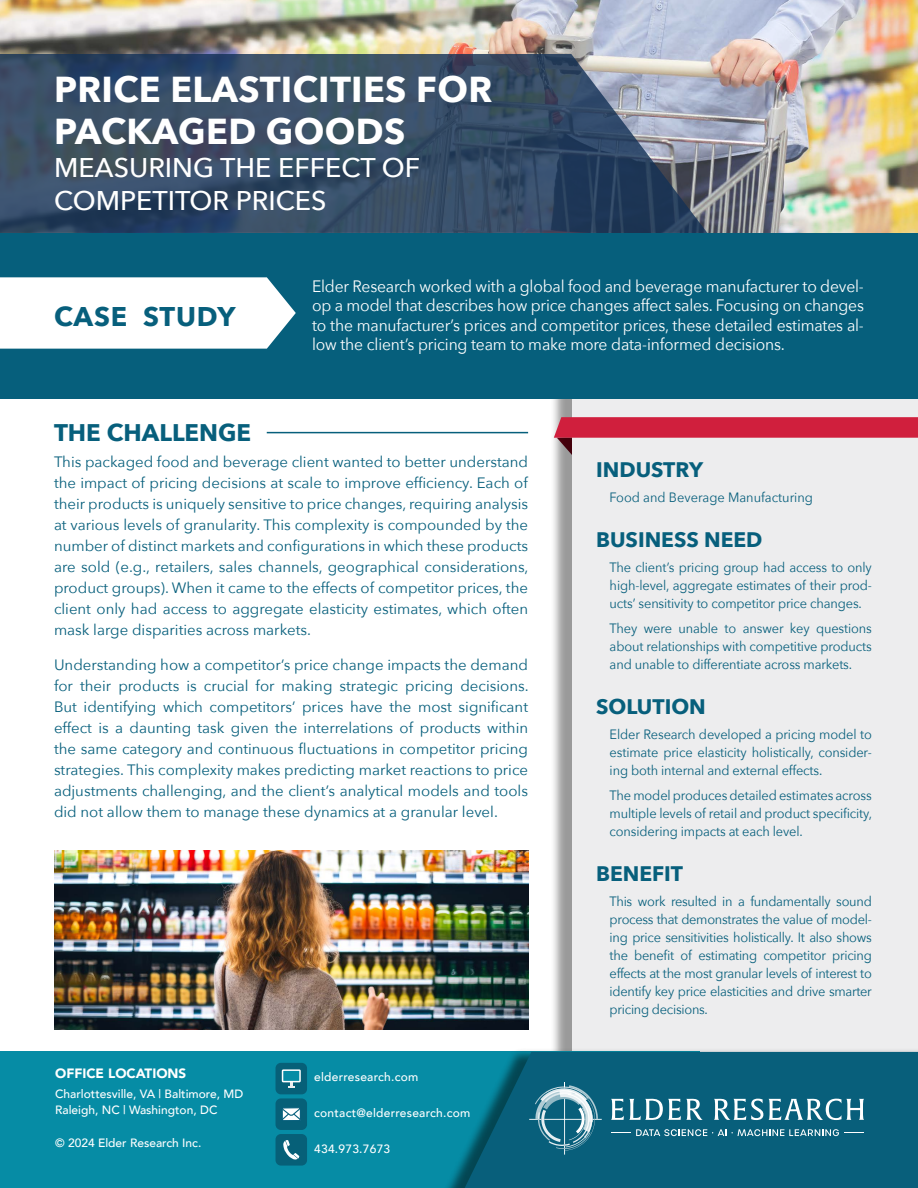
<style>
.page{position:relative;width:918px;height:1188px;background:#fff}
.page>*{position:absolute;margin:0;border:0;box-sizing:border-box;transform-origin:0 0}
.t1{font:700 36px/42px "Avenir Next";letter-spacing:.01em;color:#fff}
.subtitle{font:500 27px/33px "Avenir Next";color:#fff}
.sections{font:700 27px "Avenir Next";letter-spacing:.03em;color:#075f7c}
.sections-2{font:700 24px "Avenir Next";color:#075f7c}
.sections_-_bullets{font:700 21px "Avenir Next";color:#075f7c}
.intro_paragraph{font:16.5px/19.5px "Avenir Next";letter-spacing:-.01em;color:#fff;text-align:justify;scale:.95 1}
.paragraph{font:15px/21px "Avenir Next";color:#075f7c;text-align:justify}
.Bulleted_list{font:13.5px/18px "Avenir Next";letter-spacing:-.01em;color:#075f7c;text-align:justify;scale:.95 1}
.t2{font:900 13.5px "Avenir";color:#fff}
.t3{font:500 12px/16.5px "Avenir";color:#fff}
.t4{font:500 12px "Avenir";letter-spacing:.02em;color:#fff}
</style>
<div class="page">
<img style="left:0;top:0;width:918px;height:233px">
<svg style="left:0;top:54px;width:707px;height:179px;background:#3f546c"></svg>
<div style="left:551px;top:350px;width:367px;height:796px;background:#000;opacity:.4"></div>
<div style="left:572px;top:358px;width:346px;height:780px;background:#ededee"></div>
<svg style="left:554px;top:417px;width:364px;height:41px"></svg>
<div style="left:0;top:233px;width:918px;height:166px;background:#065f7c"></div>
<svg style="left:0;top:277px;width:296px;height:72px;background:#f0f5f7"></svg>
<hr style="left:267px;top:432px;width:261px;height:1px;background:#075f7c">
<div style="left:0;top:1052px;width:700px;height:136px;background:#068ca5"></div>
<div style="left:430px;top:1047px;width:488px;height:141px;background:#000;opacity:.5"></div>
<svg style="left:465px;top:1052px;width:453px;height:136px;background:#07617c"></svg>
<svg style="left:529px;top:1082px;width:73px;height:73px;background:#3d8197"></svg>
<svg style="left:611px;top:1099px;width:92px;height:21px;background:#5691a4"></svg>
<svg style="left:714px;top:1099px;width:49px;height:21px"></svg>
<svg style="left:769px;top:1099px;width:95px;height:21px;background:#5893a5"></svg>
<svg style="left:636px;top:1129px;width:203px;height:7px"></svg>
<svg style="left:845px;top:1132px;width:19px;height:1px"></svg>
<svg style="left:611px;top:1132px;width:19px;height:1px"></svg>
<div style="left:276px;top:1063px;width:31px;height:31px;background:#066078;border-radius:5px"></div>
<svg style="left:288px;top:1082px;width:7px;height:6px"></svg>
<div style="left:283px;top:1070px;width:17px;height:12px;background:#068ca5"></div>
<div style="left:282px;top:1069px;width:19px;height:13px;border:2px solid #fff"></div>
<div style="left:276px;top:1098px;width:31px;height:32px;background:#066078;border-radius:5px"></div>
<svg style="left:282px;top:1107px;width:18px;height:14px"></svg>
<div style="left:276px;top:1134px;width:31px;height:32px;background:#066078;border-radius:5px"></div>
<svg style="left:283px;top:1140px;width:16px;height:20px"></svg>
<img style="left:54px;top:850px;width:474px;height:179px">
<p class="t1" style="left:54px;top:68px;width:440px">PRICE ELASTICITIES FOR<br>PACKAGED GOODS</p>
<p class="subtitle" style="left:54px;top:150px;width:368px">MEASURING THE EFFECT OF<br>COMPETITOR PRICES</p>
<p class="sections" style="left:54px;top:294px;width:183px">CASE STUDY</p>
<p class="intro_paragraph" style="left:312px;top:276px;width:583px">Elder Research worked with a global food and beverage manufacturer to devel&shy;op a model that describes how price changes affect sales. Focusing on changes to the manufacturer’s prices and competitor prices, these detailed estimates al&shy;low the client’s pricing team to make more data-informed decisions.</p>
<p class="sections-2" style="left:54px;top:412px;width:199px">THE CHALLENGE</p>
<p class="paragraph" style="left:54px;top:451px;width:476px">This packaged food and beverage client wanted to better understand the impact of pricing decisions at scale to improve efficiency. Each of their products is uniquely sensitive to price changes, requiring analysis at various levels of granularity. This complexity is compounded by the number of distinct markets and configurations in which these products are sold (e.g., retailers, sales channels, geographical considerations, product groups). When it came to the effects of competitor prices, the client only had access to aggregate elasticity estimates, which often mask large disparities across markets.</p>
<p class="paragraph" style="left:54px;top:654px;width:476px">Understanding how a competitor’s price change impacts the demand for their products is crucial for making strategic pricing decisions.<br>But identifying which competitors’ prices have the most significant effect is a daunting task given the interrelations of products within the same category and continuous fluctuations in competitor pricing strategies. This complexity makes predicting market reactions to price adjustments challenging, and the client’s analytical models and tools did not allow them to manage these dynamics at a granular level.</p>
<p class="t2" style="left:55px;top:1062px;width:133px">OFFICE LOCATIONS</p>
<p class="t3" style="left:55px;top:1085px;width:190px">Charlottesville, VA | Baltimore, MD<br>Raleigh, NC | Washington, DC</p>
<p class="t3" style="left:55px;top:1134px;width:148px">© 2024 Elder Research Inc.</p>
<p class="t4" style="left:314px;top:1067px;width:106px">elderresearch.com</p>
<p class="t4" style="left:314px;top:1103px;width:158px">contact@elderresearch.com</p>
<p class="t4" style="left:314px;top:1139px;width:78px">434.973.7673</p>
<p class="sections_-_bullets" style="left:596px;top:452px;width:109px">INDUSTRY</p>
<p class="Bulleted_list" style="left:610px;top:488px;width:216px">Food and Beverage Manufacturing</p>
<p class="sections_-_bullets" style="left:596px;top:522px;width:168px">BUSINESS NEED</p>
<p class="Bulleted_list" style="left:610px;top:558px;width:278px">The client’s pricing group had access to only high-level, aggregate estimates of their prod&shy;ucts’ sensitivity to competitor price changes.</p>
<p class="Bulleted_list" style="left:610px;top:619px;width:278px">They were unable to answer key questions about relationships with competitive products and unable to differentiate across markets.</p>
<p class="sections_-_bullets" style="left:596px;top:689px;width:111px">SOLUTION</p>
<p class="Bulleted_list" style="left:610px;top:725px;width:278px">Elder Research developed a pricing model to estimate price elasticity holistically, consider&shy;ing both internal and external effects.</p>
<p class="Bulleted_list" style="left:610px;top:786px;width:278px">The model produces detailed estimates across multiple levels of retail and product specificity, considering impacts at each level.</p>
<p class="sections_-_bullets" style="left:596px;top:856px;width:89px">BENEFIT</p>
<p class="Bulleted_list" style="left:610px;top:892px;width:278px">This work resulted in a fundamentally sound process that demonstrates the value of model&shy;ing price sensitivities holistically. It also shows the benefit of estimating competitor pricing effects at the most granular levels of interest to identify key price elasticities and drive smarter pricing decisions.</p>
</div>
